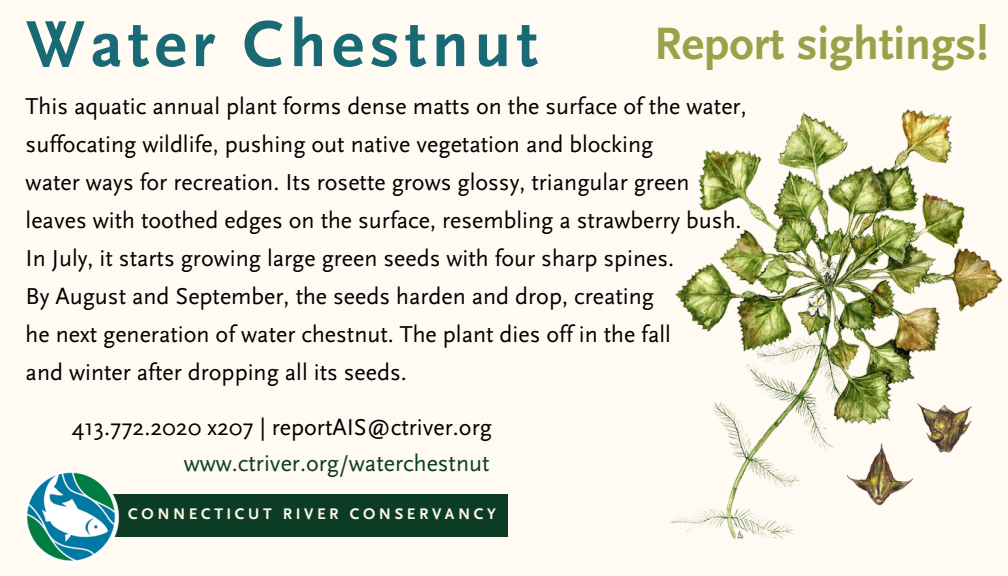
<style>
.page{position:relative;width:1008px;height:576px;background:#fffaf2}
.page>*{position:absolute;margin:0;border:0;box-sizing:border-box;transform-origin:0 0}
.t1{font:700 68px "Scala Sans OT";letter-spacing:.08em;color:#1a6a76}
.t2{font:700 47.2px "Scala Sans OT";color:#98a349}
.t3{font:24px/38px "Scala Sans OT";color:#000}
.t4{font:24px "Scala Sans OT";color:#0c3c25}
.t5{font:700 16px "Scala Sans OT";letter-spacing:.22em;color:#fff8e6}
</style>
<div class="page">
<img style="left:670px;top:109px;width:333px;height:430px">
<div style="left:63px;top:495px;width:445px;height:42px;background:#0c3c25"></div>
<img style="left:24px;top:470px;width:97px;height:94px">
<h1 class="t1" style="left:26px;top:2px;width:513px">Water Chestnut</h1>
<h2 class="t2" style="left:654px;top:14px;width:336px">Report sightings!</h2>
<p class="t3" style="left:26px;top:87px;width:723px">This aquatic annual plant forms dense matts on the surface of the water, suffocating wildlife, pushing out native vegetation and blocking<br>water ways for recreation. Its rosette grows glossy, triangular green leaves with toothed edges on the surface, resembling a strawberry bush.<br>In July, it starts growing large green seeds with four sharp spines.<br>By August and September, the seeds harden and drop, creating<br>he next generation of water chestnut. The plant dies off in the fall<br>and winter after dropping all its seeds.</p>
<p class="t3" style="left:72px;top:408px;width:422px">413.772.2020 x207 | reportAIS@ctriver.org</p>
<p class="t4" style="left:184px;top:448px;width:307px">www.ctriver.org/waterchestnut</p>
<p class="t5" style="left:128px;top:504px;width:369px">CONNECTICUT RIVER CONSERVANCY</p>
</div>
